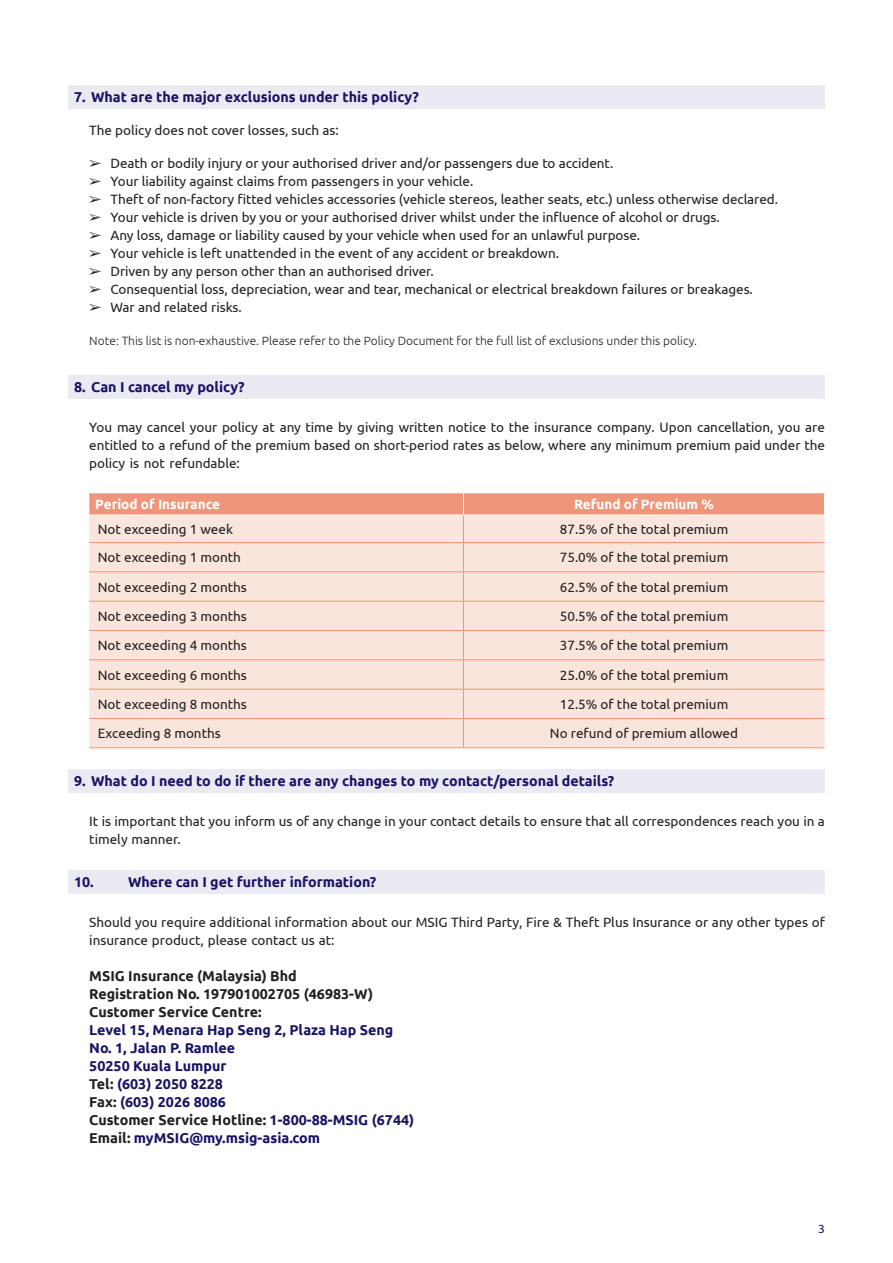
<style>
.page{position:relative;width:893px;height:1263px;background:#fff}
.page>*{position:absolute;margin:0;border:0;box-sizing:border-box;transform-origin:0 0}
.t1{font:700 14.25px/18px "Ubuntu";color:#191364}
.t2{font:700 14.25px/18px "Ubuntu";color:#231f20}
.t3{font:13.5px/18px "Ubuntu";letter-spacing:-.005em;color:#231f20}
.t4{font:700 13.5px "Ubuntu";color:#fff}
.t5{font:300 12px "Ubuntu";color:#231f20}
.t6{font:12px "Ubuntu";color:#191364}
.s1{color:#231f20}
</style>
<div class="page">
<div style="left:68px;top:85px;width:757px;height:23px;background:#eaeaf2"></div>
<div style="left:68px;top:375px;width:757px;height:23px;background:#eaeaf2"></div>
<svg style="left:89px;top:493px;width:736px;height:254px;background:#f7dcd1"></svg>
<hr style="left:89px;top:747px;width:374px;height:1px;background:#ef9579">
<hr style="left:463px;top:747px;width:362px;height:1px;background:#ef9579">
<div style="left:68px;top:769px;width:757px;height:23px;background:#eaeaf2"></div>
<div style="left:68px;top:870px;width:757px;height:23px;background:#eaeaf2"></div>
<p class="t1" style="left:74px;top:88px;width:346px">7. What are the major exclusions under this policy?</p>
<p class="t3" style="left:89px;top:121px;width:251px">The policy does not cover losses, such as:</p>
<p class="t3" style="left:89px;top:154px;width:526px">➢ Death or bodily injury or your authorised driver and/or passengers due to accident.</p>
<p class="t3" style="left:89px;top:172px;width:386px">➢ Your liability against claims from passengers in your vehicle.</p>
<p class="t3" style="left:89px;top:190px;width:690px">➢ Theft of non-factory fitted vehicles accessories (vehicle stereos, leather seats, etc.) unless otherwise declared.</p>
<p class="t3" style="left:89px;top:208px;width:632px">➢ Your vehicle is driven by you or your authorised driver whilst under the influence of alcohol or drugs.</p>
<p class="t3" style="left:89px;top:226px;width:552px">➢ Any loss, damage or liability caused by your vehicle when used for an unlawful purpose.</p>
<p class="t3" style="left:89px;top:244px;width:471px">➢ Your vehicle is left unattended in the event of any accident or breakdown.</p>
<p class="t3" style="left:89px;top:262px;width:346px">➢ Driven by any person other than an authorised driver.</p>
<p class="t3" style="left:89px;top:280px;width:665px">➢ Consequential loss, depreciation, wear and tear, mechanical or electrical breakdown failures or breakages.</p>
<p class="t3" style="left:89px;top:298px;width:154px">➢ War and related risks.</p>
<p class="t5" style="left:89px;top:334px;width:609px">Note: This list is non-exhaustive. Please refer to the Policy Document for the full list of exclusions under this policy.</p>
<p class="t1" style="left:74px;top:378px;width:172px">8. Can I cancel my policy?</p>
<p class="t3" style="left:89px;top:418px;width:737px;text-align:justify">You may cancel your policy at any time by giving written notice to the insurance company. Upon cancellation, you are entitled to a refund of the premium based on short-period rates as below, where any minimum premium paid under the policy is not refundable:</p>
<p class="t4" style="left:95px;top:496px;width:126px">Period of Insurance</p>
<p class="t4" style="left:574px;top:496px;width:141px">Refund of Premium %</p>
<p class="t3" style="left:98px;top:520px;width:137px">Not exceeding 1 week</p>
<p class="t3" style="left:560px;top:520px;width:170px">87.5% of the total premium</p>
<p class="t3" style="left:98px;top:548px;width:145px">Not exceeding 1 month</p>
<p class="t3" style="left:560px;top:548px;width:170px">75.0% of the total premium</p>
<p class="t3" style="left:98px;top:577px;width:151px">Not exceeding 2 months</p>
<p class="t3" style="left:560px;top:577px;width:170px">62.5% of the total premium</p>
<p class="t3" style="left:98px;top:607px;width:151px">Not exceeding 3 months</p>
<p class="t3" style="left:560px;top:607px;width:170px">50.5% of the total premium</p>
<p class="t3" style="left:98px;top:636px;width:151px">Not exceeding 4 months</p>
<p class="t3" style="left:560px;top:636px;width:170px">37.5% of the total premium</p>
<p class="t3" style="left:98px;top:665px;width:151px">Not exceeding 6 months</p>
<p class="t3" style="left:560px;top:665px;width:170px">25.0% of the total premium</p>
<p class="t3" style="left:98px;top:695px;width:151px">Not exceeding 8 months</p>
<p class="t3" style="left:560px;top:695px;width:170px">12.5% of the total premium</p>
<p class="t3" style="left:98px;top:724px;width:125px">Exceeding 8 months</p>
<p class="t3" style="left:550px;top:724px;width:190px">No refund of premium allowed</p>
<p class="t1" style="left:74px;top:772px;width:542px">9. What do I need to do if there are any changes to my contact/personal details?</p>
<p class="t3" style="left:89px;top:811px;width:737px">It is important that you inform us of any change in your contact details to ensure that all correspondences reach you in a timely manner.</p>
<p class="t1" style="left:74px;top:873px;width:21px">10.</p>
<p class="t1" style="left:128px;top:873px;width:250px">Where can I get further information?</p>
<p class="t3" style="left:89px;top:912px;width:737px">Should you require additional information about our MSIG Third Party, Fire &amp; Theft Plus Insurance or any other types of insurance product, please contact us at:</p>
<p class="t2" style="left:89px;top:966px;width:285px">MSIG Insurance (Malaysia) Bhd<br>Registration No. 197901002705 (46983-W)<br>Customer Service Centre:</p>
<p class="t1" style="left:89px;top:1020px;width:326px">Level 15, Menara Hap Seng 2, Plaza Hap Seng<br>No. 1, Jalan P. Ramlee<br>50250 Kuala Lumpur<br><span class="s1">Tel:</span> (603) 2050 8228<br><span class="s1">Fax:</span> (603) 2026 8086<br><span class="s1">Customer Service Hotline:</span> 1-800-88-MSIG (6744)<br><span class="s1">Email:</span> myMSIG@my.msig-asia.com</p>
<p class="t6" style="left:818px;top:1222px;width:8px">3</p>
</div>
